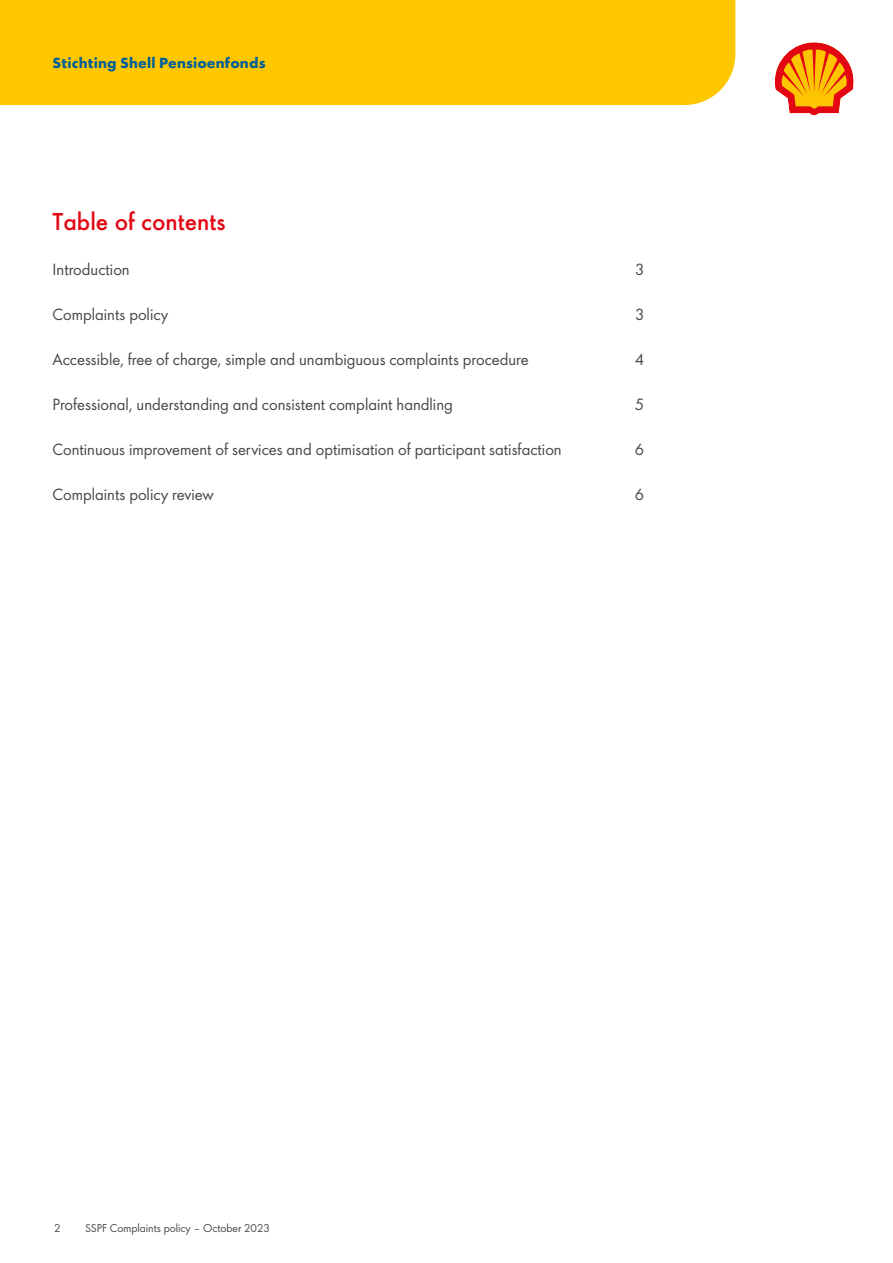
<style>
.page{position:relative;width:893px;height:1263px;background:#fff}
.page>*{position:absolute;margin:0;border:0;box-sizing:border-box;transform-origin:0 0}
.t1{font:500 22.5px "Shell";color:#e30613}
.t2{font:15px "Shell";color:#494949}
.t3{font:700 13.5px "Shell";letter-spacing:.01em;color:#006097}
.t4{font:10.5px "Shell";color:#494949}
</style>
<div class="page">
<div style="left:0;top:0;width:735px;height:105px;background:#ffc700"></div>
<svg style="left:774px;top:42px;width:80px;height:74px"></svg>
<p class="t3" style="left:53px;top:52px;width:214px">Stichting Shell Pensioenfonds</p>
<h1 class="t1" style="left:53px;top:202px;width:175px">Table of contents</h1>
<p class="t2" style="left:53px;top:258px;width:79px">Introduction</p>
<p class="t2" style="left:635px;top:258px;width:10px">3</p>
<p class="t2" style="left:53px;top:303px;width:117px">Complaints policy</p>
<p class="t2" style="left:635px;top:303px;width:10px">3</p>
<p class="t2" style="left:53px;top:348px;width:478px">Accessible, free of charge, simple and unambiguous complaints procedure</p>
<p class="t2" style="left:635px;top:348px;width:11px">4</p>
<p class="t2" style="left:53px;top:393px;width:402px">Professional, understanding and consistent complaint handling</p>
<p class="t2" style="left:635px;top:393px;width:11px">5</p>
<p class="t2" style="left:53px;top:438px;width:511px">Continuous improvement of services and optimisation of participant satisfaction</p>
<p class="t2" style="left:635px;top:438px;width:11px">6</p>
<p class="t2" style="left:53px;top:483px;width:163px">Complaints policy review</p>
<p class="t2" style="left:635px;top:483px;width:11px">6</p>
<p class="t4" style="left:54px;top:1219px;width:8px">2</p>
<p class="t4" style="left:85px;top:1219px;width:186px">SSPF Complaints policy – October 2023</p>
</div>
